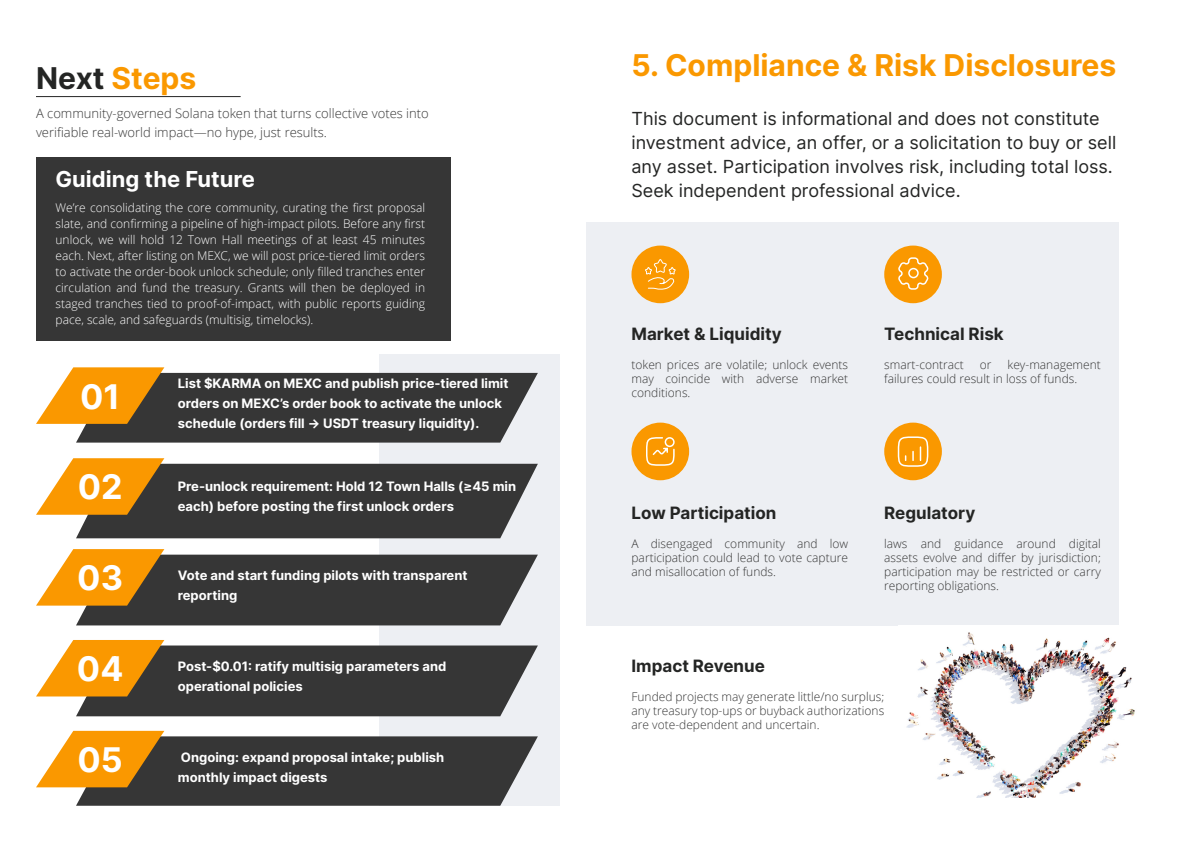
<style>
.page{position:relative;width:1191px;height:842px;background:#fff}
.page>*{position:absolute;margin:0;border:0;box-sizing:border-box;transform-origin:0 0}
.Title_02__Center{font:700 34px "Inter";color:#fff}
.Title_01__Left{font:700 30px "Inter";color:#fa9800}
.Sub_Title_02__Left{font:700 22px "Inter";color:#fff}
.Sub_Title_02__Left-2{font:18px/24px "Inter";color:#242524}
.Sub_Title_02__Left-3{font:700 17px "Inter";color:#242524}
.Sub_Title_02__Left-4{font:700 13px/20px "Inter";color:#fff}
.Body_02__Left{font:300 13px/19px "Open Sans";color:#363636}
.Body_03__Left_Justify{font:300 12px/16px "Open Sans";color:#fff;text-align:justify}
.Body_03__Left_Justify-2{font:300 12px/14px "Open Sans";color:#363636;text-align:justify}
.s1{color:#242524}
</style>
<div class="page">
<div style="left:586px;top:222px;width:533px;height:403px;background:#edeff3"></div>
<div style="left:884px;top:245px;width:58px;height:58px;background:#fa9800;border-radius:50%"></div>
<div style="left:884px;top:422px;width:58px;height:58px;background:#fa9800;border-radius:50%"></div>
<div style="left:631px;top:422px;width:58px;height:58px;background:#fa9800;border-radius:50%"></div>
<div style="left:631px;top:245px;width:58px;height:58px;background:#fa9800;border-radius:50%"></div>
<svg style="left:898px;top:257px;width:31px;height:33px"></svg>
<svg style="left:897px;top:436px;width:32px;height:31px"></svg>
<svg style="left:646px;top:437px;width:29px;height:29px"></svg>
<svg style="left:645px;top:259px;width:30px;height:31px"></svg>
<hr style="left:36px;top:96px;width:205px;height:1px;background:#242524">
<div style="left:36px;top:157px;width:414px;height:183px;background:#363636"></div>
<div style="left:379px;top:355px;width:180px;height:450px;background:#edeff3"></div>
<svg style="left:36px;top:367px;width:502px;height:75px;background:#6c5f4a"></svg>
<svg style="left:36px;top:458px;width:502px;height:80px;background:#6a5e4a"></svg>
<svg style="left:36px;top:549px;width:502px;height:76px;background:#6b5e4a"></svg>
<svg style="left:36px;top:640px;width:502px;height:76px;background:#6b5e4a"></svg>
<svg style="left:36px;top:731px;width:502px;height:74px;background:#6b5e49"></svg>
<img style="left:906px;top:632px;width:229px;height:165px">
<p class="Title_01__Left" style="left:36px;top:56px;width:162px"><span class="s1">Next</span> Steps</p>
<p class="Body_02__Left" style="left:36px;top:103px;width:394px">A community‑governed Solana token that turns collective votes into verifiable real‑world impact—no hype, just results.</p>
<p class="Sub_Title_02__Left" style="left:56px;top:163px;width:201px">Guiding the Future</p>
<p class="Body_03__Left_Justify" style="left:56px;top:199px;width:371px">We’re consolidating the core community, curating the first proposal slate, and confirming a pipeline of high-impact pilots. Before any first unlock, we will hold 12 Town Hall meetings of at least 45 minutes each. Next, after listing on MEXC, we will post price-tiered limit orders to activate the order-book unlock schedule; only filled tranches enter circulation and fund the treasury. Grants will then be deployed in staged tranches tied to proof-of-impact, with public reports guiding pace, scale, and safeguards (multisig, timelocks).</p>
<p class="Title_02__Center" style="left:80px;top:371px;width:42px">01</p>
<p class="Title_02__Center" style="left:78px;top:462px;width:46px">02</p>
<p class="Title_02__Center" style="left:77px;top:553px;width:47px">03</p>
<p class="Title_02__Center" style="left:77px;top:644px;width:48px">04</p>
<p class="Title_02__Center" style="left:78px;top:735px;width:47px">05</p>
<p class="Sub_Title_02__Left-4" style="left:178px;top:373px;width:332px">List $KARMA on MEXC and publish price-tiered limit orders on MEXC’s order book to activate the unlock schedule (orders fill → USDT treasury liquidity).</p>
<p class="Sub_Title_02__Left-4" style="left:178px;top:476px;width:340px">Pre-unlock requirement: Hold 12 Town Halls (≥45 min each) before posting the first unlock orders</p>
<p class="Sub_Title_02__Left-4" style="left:178px;top:565px;width:291px">Vote and start funding pilots with transparent reporting</p>
<p class="Sub_Title_02__Left-4" style="left:178px;top:656px;width:270px">Post‑$0.01: ratify multisig parameters and operational policies</p>
<p class="Sub_Title_02__Left-4" style="left:178px;top:747px;width:268px">Ongoing: expand proposal intake; publish monthly impact digests</p>
<p class="Title_01__Left" style="left:631px;top:43px;width:486px">5. Compliance &amp; Risk Disclosures</p>
<p class="Sub_Title_02__Left-2" style="left:631px;top:106px;width:486px">This document is informational and does not constitute investment advice, an offer, or a solicitation to buy or sell any asset. Participation involves risk, including total loss.<br>Seek independent professional advice.</p>
<p class="Sub_Title_02__Left-3" style="left:631px;top:321px;width:152px">Market &amp; Liquidity</p>
<p class="Body_03__Left_Justify-2" style="left:631px;top:357px;width:218px">token prices are volatile; unlock events may coincide with adverse market conditions.</p>
<p class="Sub_Title_02__Left-3" style="left:884px;top:321px;width:121px">Technical Risk</p>
<p class="Body_03__Left_Justify-2" style="left:884px;top:357px;width:218px;text-indent:123px">key-management failures could result in loss of funds.</p>
<p class="Body_03__Left_Justify-2" style="left:884px;top:357px;width:81px">smart-contract</p>
<p class="Body_03__Left_Justify-2" style="left:980px;top:357px;width:13px">or</p>
<p class="Sub_Title_02__Left-3" style="left:631px;top:500px;width:146px">Low Participation</p>
<p class="Body_03__Left_Justify-2" style="left:631px;top:536px;width:218px">A disengaged community and low participation could lead to vote capture and misallocation of funds.</p>
<p class="Sub_Title_02__Left-3" style="left:631px;top:653px;width:135px">Impact Revenue</p>
<p class="Sub_Title_02__Left-3" style="left:884px;top:500px;width:93px">Regulatory</p>
<p class="Body_03__Left_Justify-2" style="left:884px;top:536px;width:218px">laws and guidance around digital assets evolve and differ by jurisdiction; participation may be restricted or carry reporting obligations.</p>
<p class="Body_03__Left_Justify-2" style="left:631px;top:689px;width:254px">Funded projects may generate little/no surplus; any treasury top-ups or buyback authorizations are vote-dependent and uncertain.</p>
</div>
